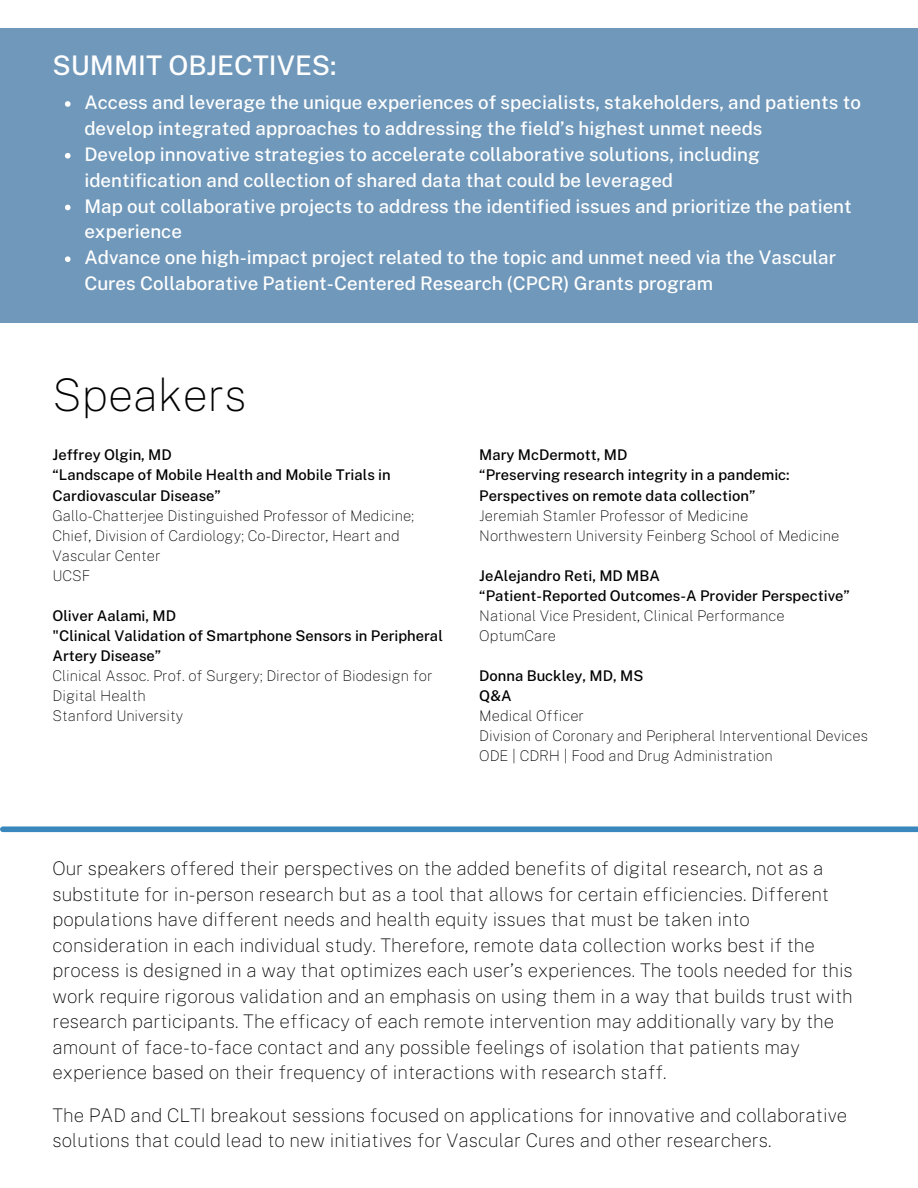
<style>
.page{position:relative;width:918px;height:1188px;background:#fff}
.page>*{position:absolute;margin:0;border:0;box-sizing:border-box;transform-origin:0 0}
.t1{font:100 45px "Public Sans";color:#000}
.t2{font:500 27px "Public Sans";color:#fff}
.t3{font:100 18.75px/25.5px "Public Sans";color:#000}
.t4{font:500 18.75px/25.8px "Public Sans";color:#fff}
.t5{font:100 14.7px/20.1px "Public Sans";color:#000}
.t6{font:500 14.7px/20.1px "Public Sans";color:#000}
</style>
<div class="page">
<div style="left:0;top:29px;width:917px;height:294px;background:#7098ba"></div>
<svg style="left:65px;top:101px;width:6px;height:6px"></svg>
<svg style="left:65px;top:153px;width:6px;height:6px"></svg>
<svg style="left:65px;top:205px;width:6px;height:5px"></svg>
<svg style="left:65px;top:256px;width:6px;height:6px"></svg>
<div style="left:3px;top:826px;width:915px;height:6px;background:#3987bd"></div>
<p class="t2" style="left:53px;top:49px;width:286px">SUMMIT OBJECTIVES:</p>
<p class="t4" style="left:84px;top:89px;width:778px">Access and leverage the unique experiences of specialists, stakeholders, and patients to develop integrated approaches to addressing the field’s highest unmet needs</p>
<p class="t4" style="left:84px;top:141px;width:677px">Develop innovative strategies to accelerate collaborative solutions, including identification and collection of shared data that could be leveraged</p>
<p class="t4" style="left:84px;top:193px;width:769px">Map out collaborative projects to address the identified issues and prioritize the patient experience</p>
<p class="t4" style="left:84px;top:245px;width:753px">Advance one high-impact project related to the topic and unmet need via the Vascular<br>Cures Collaborative Patient-Centered Research (CPCR) Grants program</p>
<p class="t1" style="left:53px;top:368px;width:196px">Speakers</p>
<p class="t6" style="left:53px;top:445px;width:121px">Jeffrey Olgin, MD</p>
<p class="t6" style="left:53px;top:465px;width:340px">“Landscape of Mobile Health and Mobile Trials in<br>Cardiovascular Disease”</p>
<p class="t5" style="left:53px;top:505px;width:363px">Gallo-Chatterjee Distinguished Professor of Medicine;<br>Chief, Division of Cardiology; Co-Director, Heart and<br>Vascular Center</p>
<p class="t5" style="left:53px;top:565px;width:39px">UCSF</p>
<p class="t6" style="left:53px;top:605px;width:125px">Oliver Aalami, MD</p>
<p class="t6" style="left:53px;top:625px;width:392px">"Clinical Validation of Smartphone Sensors in Peripheral<br>Artery Disease”</p>
<p class="t5" style="left:53px;top:666px;width:382px">Clinical Assoc. Prof. of Surgery; Director of Biodesign for<br>Digital Health</p>
<p class="t5" style="left:53px;top:706px;width:132px">Stanford University</p>
<p class="t6" style="left:479px;top:445px;width:150px">Mary McDermott, MD</p>
<p class="t6" style="left:479px;top:465px;width:312px">“Preserving research integrity in a pandemic:<br>Perspectives on remote data collection”</p>
<p class="t5" style="left:479px;top:505px;width:270px">Jeremiah Stamler Professor of Medicine</p>
<p class="t5" style="left:479px;top:525px;width:361px">Northwestern University Feinberg School of Medicine</p>
<p class="t6" style="left:479px;top:565px;width:182px">JeAlejandro Reti, MD MBA</p>
<p class="t6" style="left:479px;top:585px;width:372px">“Patient-Reported Outcomes-A Provider Perspective”</p>
<p class="t5" style="left:479px;top:605px;width:307px">National Vice President, Clinical Performance</p>
<p class="t5" style="left:479px;top:625px;width:78px">OptumCare</p>
<p class="t6" style="left:479px;top:666px;width:166px">Donna Buckley, MD, MS</p>
<p class="t6" style="left:479px;top:686px;width:34px">Q&amp;A</p>
<p class="t5" style="left:479px;top:706px;width:106px">Medical Officer</p>
<p class="t5" style="left:479px;top:726px;width:390px">Division of Coronary and Peripheral Interventional Devices</p>
<p class="t5" style="left:479px;top:746px;width:295px">ODE | CDRH | Food and Drug Administration</p>
<p class="t3" style="left:53px;top:856px;width:802px">Our speakers offered their perspectives on the added benefits of digital research, not as a substitute for in-person research but as a tool that allows for certain efficiencies. Different populations have different needs and health equity issues that must be taken into consideration in each individual study. Therefore, remote data collection works best if the process is designed in a way that optimizes each user’s experiences. The tools needed for this work require rigorous validation and an emphasis on using them in a way that builds trust with research participants. The efficacy of each remote intervention may additionally vary by the amount of face-to-face contact and any possible feelings of isolation that patients may experience based on their frequency of interactions with research staff.</p>
<p class="t3" style="left:53px;top:1102px;width:796px">The PAD and CLTI breakout sessions focused on applications for innovative and collaborative solutions that could lead to new initiatives for Vascular Cures and other researchers.</p>
</div>
